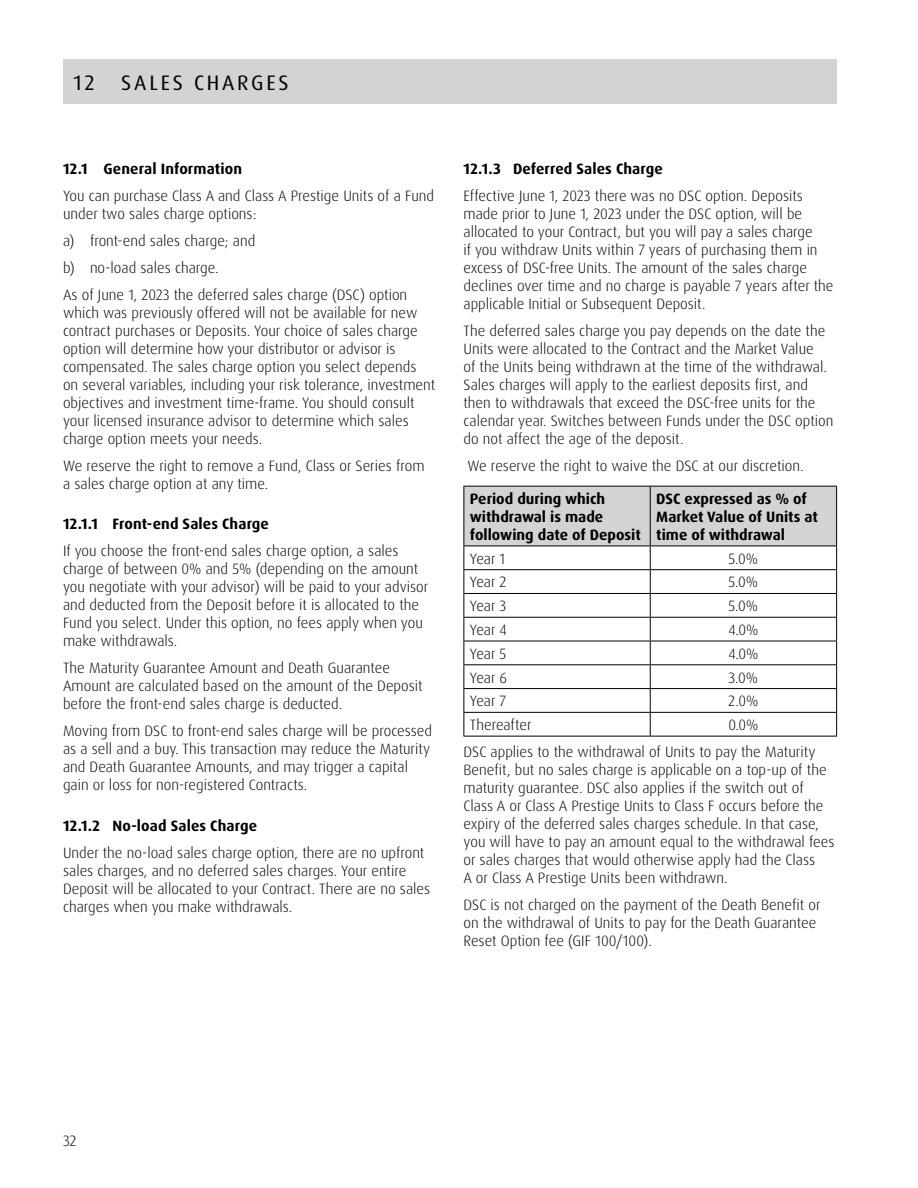
<style>
.page{position:relative;width:918px;height:1188px;background:#fff}
.page>*{position:absolute;margin:0;border:0;box-sizing:border-box;transform-origin:0 0}
.t1{font:21px "Dax OT";letter-spacing:.13em;color:#000}
.t2{font:300 15px/18px "Dax OT";color:#000}
.t3{font:700 15px/18px "Dax OT";color:#000}
</style>
<div class="page">
<div style="left:63px;top:59px;width:774px;height:45px;background:#d1d3d4"></div>
<svg style="left:464px;top:486px;width:373px;height:250px"></svg>
<hr style="left:464px;top:736px;width:186px;height:1px;background:#000">
<hr style="left:650px;top:736px;width:187px;height:1px;background:#000">
<h1 class="t1" style="left:74px;top:70px;width:23px">12</h1>
<h1 class="t1" style="left:121px;top:70px;width:169px">SALES CHARGES</h1>
<p class="t3" style="left:63px;top:160px;width:181px">12.1 General Information</p>
<p class="t2" style="left:63px;top:187px;width:373px">You can purchase Class A and Class A Prestige Units of a Fund under two sales charge options:</p>
<p class="t2" style="left:63px;top:227px;width:346px;line-height:27px">a) front-end sales charge; and<br>b) no-load sales charge.<br>As of June 1, 2023 the deferred sales charge (DSC) option</p>
<p class="t2" style="left:63px;top:304px;width:374px">which was previously offered will not be available for new contract purchases or Deposits. Your choice of sales charge option will determine how your distributor or advisor is compensated. The sales charge option you select depends on several variables, including your risk tolerance, investment objectives and investment time-frame. You should consult your licensed insurance advisor to determine which sales charge option meets your needs.</p>
<p class="t2" style="left:63px;top:457px;width:363px">We reserve the right to remove a Fund, Class or Series from a sales charge option at any time.</p>
<p class="t3" style="left:63px;top:515px;width:208px">12.1.1 Front-end Sales Charge</p>
<p class="t2" style="left:63px;top:542px;width:367px">If you choose the front-end sales charge option, a sales charge of between 0% and 5% (depending on the amount you negotiate with your advisor) will be paid to your advisor and deducted from the Deposit before it is allocated to the Fund you select. Under this option, no fees apply when you make withdrawals.</p>
<p class="t2" style="left:63px;top:659px;width:361px">The Maturity Guarantee Amount and Death Guarantee<br>Amount are calculated based on the amount of the Deposit before the front-end sales charge is deducted.</p>
<p class="t2" style="left:63px;top:722px;width:371px">Moving from DSC to front-end sales charge will be processed as a sell and a buy. This transaction may reduce the Maturity and Death Guarantee Amounts, and may trigger a capital gain or loss for non-registered Contracts.</p>
<p class="t3" style="left:63px;top:817px;width:196px">12.1.2 No-load Sales Charge</p>
<p class="t2" style="left:63px;top:844px;width:369px">Under the no-load sales charge option, there are no upfront sales charges, and no deferred sales charges. Your entire Deposit will be allocated to your Contract. There are no sales charges when you make withdrawals.</p>
<p class="t3" style="left:464px;top:160px;width:201px">12.1.3 Deferred Sales Charge</p>
<p class="t2" style="left:464px;top:187px;width:372px">Effective June 1, 2023 there was no DSC option. Deposits made prior to June 1, 2023 under the DSC option, will be allocated to your Contract, but you will pay a sales charge<br>if you withdraw Units within 7 years of purchasing them in excess of DSC-free Units. The amount of the sales charge declines over time and no charge is payable 7 years after the applicable Initial or Subsequent Deposit.</p>
<p class="t2" style="left:464px;top:322px;width:371px">The deferred sales charge you pay depends on the date the Units were allocated to the Contract and the Market Value<br>of the Units being withdrawn at the time of the withdrawal.<br>Sales charges will apply to the earliest deposits first, and then to withdrawals that exceed the DSC-free units for the calendar year. Switches between Funds under the DSC option do not affect the age of the deposit.</p>
<p class="t2" style="left:467px;top:457px;width:338px">We reserve the right to waive the DSC at our discretion.</p>
<p class="t3" style="left:470px;top:490px;width:173px">Period during which withdrawal is made following date of Deposit</p>
<p class="t3" style="left:656px;top:490px;width:163px">DSC expressed as % of<br>Market Value of Units at time of withdrawal</p>
<p class="t2" style="left:470px;top:550px;width:37px">Year 1</p>
<p class="t2" style="left:729px;top:550px;width:31px">5.0%</p>
<p class="t2" style="left:470px;top:573px;width:38px">Year 2</p>
<p class="t2" style="left:729px;top:573px;width:31px">5.0%</p>
<p class="t2" style="left:470px;top:597px;width:38px">Year 3</p>
<p class="t2" style="left:729px;top:597px;width:31px">5.0%</p>
<p class="t2" style="left:470px;top:621px;width:38px">Year 4</p>
<p class="t2" style="left:728px;top:621px;width:31px">4.0%</p>
<p class="t2" style="left:470px;top:645px;width:38px">Year 5</p>
<p class="t2" style="left:728px;top:645px;width:31px">4.0%</p>
<p class="t2" style="left:470px;top:669px;width:39px">Year 6</p>
<p class="t2" style="left:729px;top:669px;width:31px">3.0%</p>
<p class="t2" style="left:470px;top:692px;width:38px">Year 7</p>
<p class="t2" style="left:728px;top:692px;width:32px">2.0%</p>
<p class="t2" style="left:470px;top:716px;width:63px">Thereafter</p>
<p class="t2" style="left:464px;top:711px;width:353px;line-height:27.3px;text-indent:265px">0.0%<br>DSC applies to the withdrawal of Units to pay the Maturity</p>
<p class="t2" style="left:464px;top:761px;width:373px">Benefit, but no sales charge is applicable on a top-up of the maturity guarantee. DSC also applies if the switch out of Class A or Class A Prestige Units to Class F occurs before the expiry of the deferred sales charges schedule. In that case, you will have to pay an amount equal to the withdrawal fees or sales charges that would otherwise apply had the Class<br>A or Class A Prestige Units been withdrawn.</p>
<p class="t2" style="left:464px;top:896px;width:359px">DSC is not charged on the payment of the Death Benefit or on the withdrawal of Units to pay for the Death Guarantee<br>Reset Option fee (GIF 100/100).</p>
<p class="t2" style="left:63px;top:1132px;width:15px">32</p>
</div>
